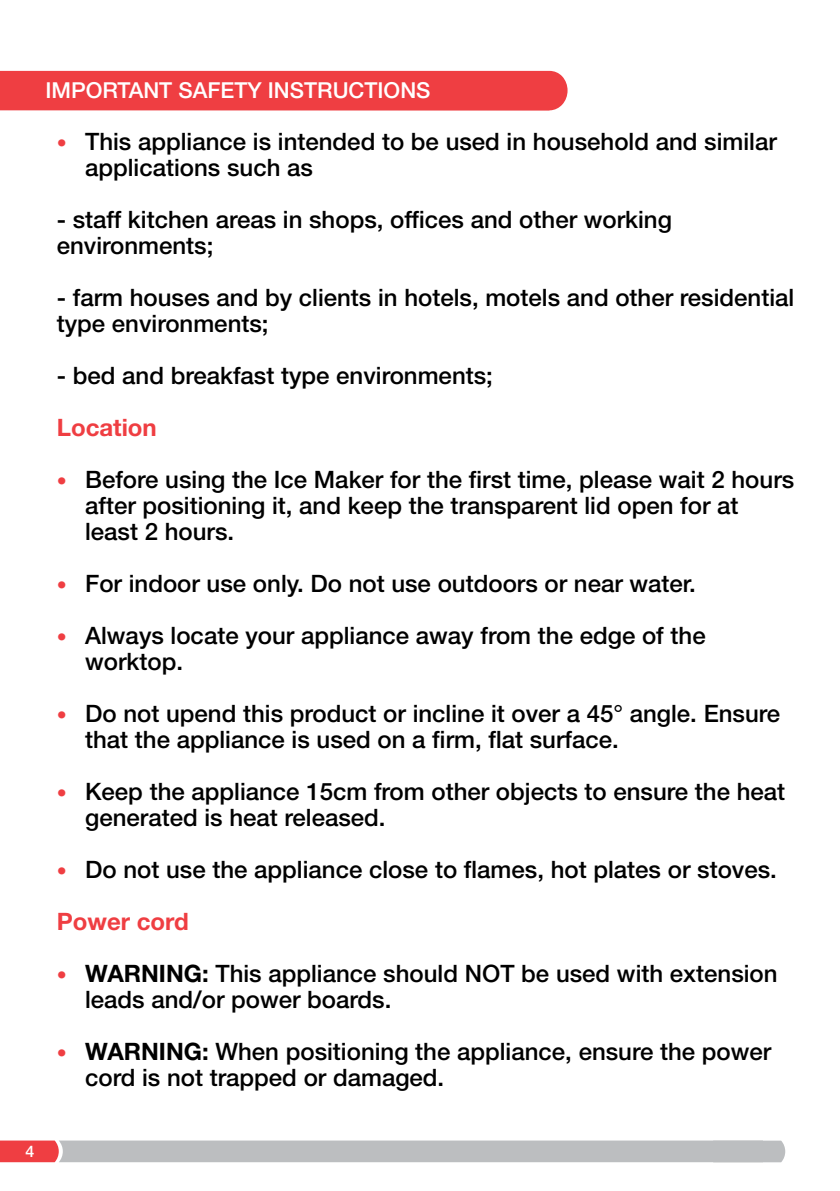
<style>
.page{position:relative;width:840px;height:1191px;background:#fff}
.page>*{position:absolute;margin:0;border:0;box-sizing:border-box;transform-origin:0 0}
.t1{font:500 24px/26px "Helvetica Neue LT Std";color:#000}
.t2{font:700 24px "Helvetica Neue LT Std";color:#ef3e42}
.t3{font:500 22px "Helvetica Neue LT Std";color:#fff}
.t4{font:500 16px "Helvetica Neue LT Std";color:#fff}
.s1{font-weight:700;font-size:20px;color:#ef3e42}
.s2{font-weight:700;color:#ef3e42}
.s3{font-weight:700}
</style>
<div class="page">
<svg style="left:0;top:1140px;width:784px;height:22px;background:#c1b6b8"></svg>
<div style="left:0;top:71px;width:567px;height:40px;background:#ef3e42"></div>
<p class="t3" style="left:45px;top:77px;width:386px">IMPORTANT SAFETY INSTRUCTIONS</p>
<p class="t1" style="left:85px;top:128px;width:692px;text-indent:-28px"><span class="s1">•</span> This appliance is intended to be used in household and similar applications such as</p>
<p class="t1" style="left:57px;top:206px;width:616px">- staff kitchen areas in shops, offices and other working environments;</p>
<p class="t1" style="left:57px;top:284px;width:738px">- farm houses and by clients in hotels, motels and other residential type environments;</p>
<p class="t1" style="left:57px;top:362px;width:437px">- bed and breakfast type environments;</p>
<p class="t2" style="left:57px;top:413px;width:101px">Location</p>
<p class="t1" style="left:85px;top:466px;width:710px;text-indent:-28px"><span class="s1">•</span> Before using the Ice Maker for the first time, please wait 2 hours after positioning it, and keep the transparent lid open for at least 2 hours.</p>
<p class="t1" style="left:57px;top:570px;width:640px"><span class="s1">•</span> For indoor use only. Do not use outdoors or near water.</p>
<p class="t1" style="left:85px;top:622px;width:621px;text-indent:-28px"><span class="s1">•</span> Always locate your appliance away from the edge of the worktop.</p>
<p class="t1" style="left:85px;top:700px;width:696px;text-indent:-28px"><span class="s1">•</span> Do not upend this product or incline it over a 45° angle. Ensure that the appliance is used on a firm, flat surface.</p>
<p class="t1" style="left:85px;top:778px;width:701px;text-indent:-28px"><span class="s1">•</span> Keep the appliance 15cm from other objects to ensure the heat generated is heat released.</p>
<p class="t1" style="left:57px;top:843px;width:721px;line-height:52px"><span class="s1">•</span> Do not use the appliance close to flames, hot plates or stoves.<br><span class="s2">Power cord</span></p>
<p class="t1" style="left:85px;top:960px;width:693px;text-indent:-28px"><span class="s1">•</span> <span class="s3">WARNING:</span> This appliance should NOT be used with extension leads and/or power boards.</p>
<p class="t1" style="left:85px;top:1038px;width:687px;text-indent:-28px"><span class="s1">•</span> <span class="s3">WARNING:</span> When positioning the appliance, ensure the power cord is not trapped or damaged.</p>
<p class="t4" style="left:26px;top:1141px;width:10px">4</p>
</div>
